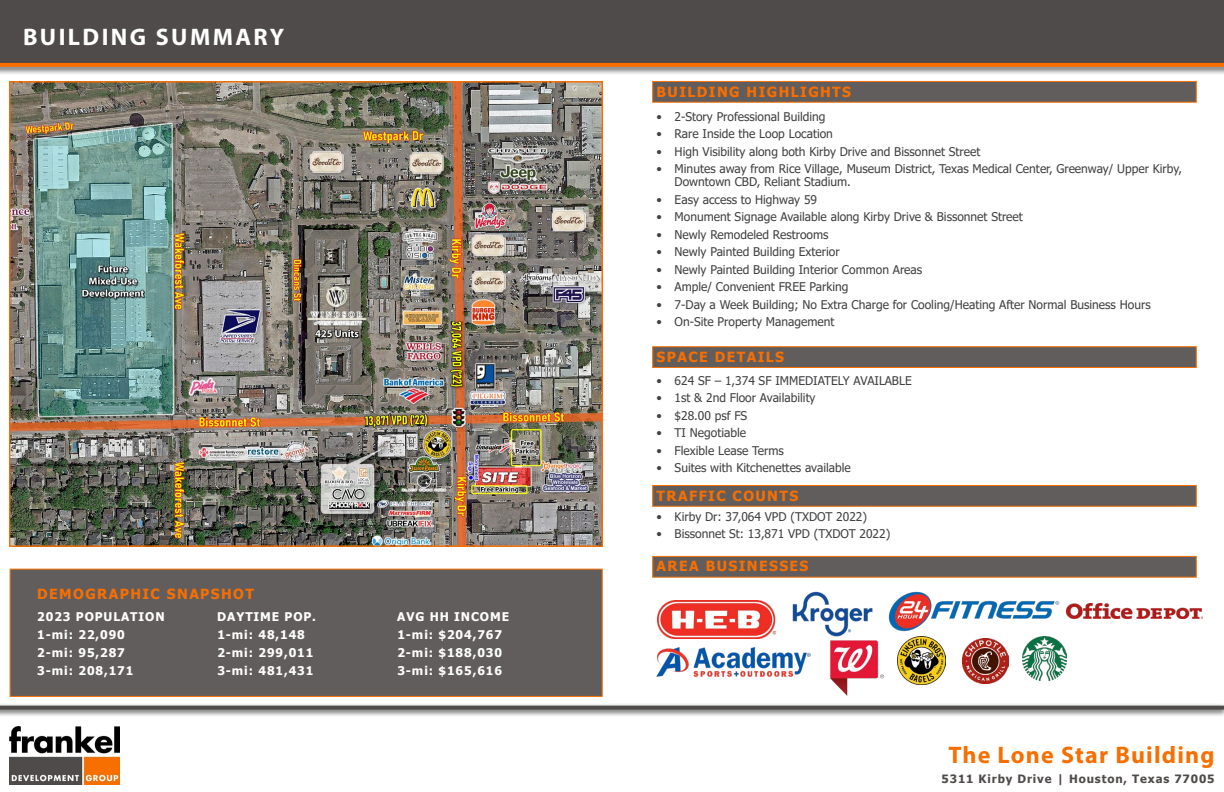
<style>
.page{position:relative;width:1224px;height:792px;background:#fff}
.page>*{position:absolute;margin:0;border:0;box-sizing:border-box;transform-origin:0 0}
.t1{font:700 24px "Myriad Pro";letter-spacing:.05em;color:#f76f01}
.t2{font:700 24px "Myriad Pro";letter-spacing:.1em;color:#fff}
.t3{font:700 14px "Tahoma";letter-spacing:.1em;color:#f76f01}
.t4{font:12px/13px "Tahoma";color:#414042}
.t5{font:700 12px "Tahoma";letter-spacing:.075em;color:#fff}
.t6{font:700 11.5px "Tahoma";letter-spacing:.075em;color:#4f4b4a}
</style>
<div class="page">
<div style="left:10px;top:569px;width:593px;height:128px;background:#615d5c;border:1px solid #f76f01"></div>
<img style="left:11px;top:83px;width:590px;height:462px">
<div style="left:0;top:703px;width:1224px;height:15px;background:#000;opacity:.75"></div>
<svg style="left:0;top:706px;width:1224px;height:4px;fill:#4f4b4a"></svg>
<img style="left:9px;top:726px;width:110px;height:58px">
<img style="left:658px;top:600px;width:118px;height:39px">
<img style="left:793px;top:591px;width:80px;height:46px">
<img style="left:889px;top:592px;width:170px;height:40px">
<img style="left:1067px;top:604px;width:136px;height:15px">
<img style="left:830px;top:640px;width:55px;height:56px">
<svg style="left:656px;top:647px;width:137px;height:30px"></svg>
<img style="left:656px;top:648px;width:155px;height:28px">
<img style="left:1022px;top:636px;width:45px;height:44px">
<img style="left:898px;top:636px;width:48px;height:48px">
<svg style="left:962px;top:638px;width:47px;height:30px"></svg>
<img style="left:963px;top:639px;width:45px;height:45px">
<div style="left:652px;top:81px;width:545px;height:22px;background:#615d5c;border:1px solid #f76f01"></div>
<div style="left:652px;top:346px;width:545px;height:22px;background:#615d5c;border:1px solid #f76f01"></div>
<div style="left:652px;top:485px;width:545px;height:22px;background:#615d5c;border:1px solid #f76f01"></div>
<div style="left:652px;top:556px;width:545px;height:22px;background:#615d5c;border:1px solid #f76f01"></div>
<div style="left:0;top:0;width:1224px;height:65px;background:#4f4b4a"></div>
<div style="left:0;top:60px;width:1224px;height:15px;background:#000;opacity:.75"></div>
<svg style="left:0;top:63px;width:1224px;height:4px;fill:#f76f01"></svg>
<h1 class="t2" style="left:23px;top:21px;width:263px">BUILDING SUMMARY</h1>
<p class="t3" style="left:37px;top:584px;width:218px">DEMOGRAPHIC SNAPSHOT</p>
<p class="t5" style="left:37px;top:609px;width:129px">2023 POPULATION</p>
<p class="t5" style="left:217px;top:609px;width:100px">DAYTIME POP.</p>
<p class="t5" style="left:397px;top:609px;width:113px">AVG HH INCOME</p>
<p class="t5" style="left:37px;top:627px;width:89px">1-mi: 22,090</p>
<p class="t5" style="left:217px;top:627px;width:89px">1-mi: 48,148</p>
<p class="t5" style="left:397px;top:627px;width:106px">1-mi: $204,767</p>
<p class="t5" style="left:37px;top:645px;width:89px">2-mi: 95,287</p>
<p class="t5" style="left:217px;top:645px;width:98px">2-mi: 299,011</p>
<p class="t5" style="left:397px;top:645px;width:106px">2-mi: $188,030</p>
<p class="t5" style="left:37px;top:663px;width:98px">3-mi: 208,171</p>
<p class="t5" style="left:217px;top:663px;width:98px">3-mi: 481,431</p>
<p class="t5" style="left:397px;top:663px;width:106px">3-mi: $165,616</p>
<p class="t3" style="left:657px;top:83px;width:196px">BUILDING HIGHLIGHTS</p>
<p class="t4" style="left:657px;top:111px;width:170px">• 2-Story Professional Building</p>
<p class="t4" style="left:657px;top:128px;width:178px">• Rare Inside the Loop Location</p>
<p class="t4" style="left:657px;top:146px;width:325px">• High Visibility along both Kirby Drive and Bissonnet Street</p>
<p class="t4" style="left:675px;top:163px;width:509px;text-indent:-18px">• Minutes away from Rice Village, Museum District, Texas Medical Center, Greenway/ Upper Kirby,<br>Downtown CBD, Reliant Stadium.</p>
<p class="t4" style="left:657px;top:194px;width:162px">• Easy access to Highway 59</p>
<p class="t4" style="left:657px;top:211px;width:368px">• Monument Signage Available along Kirby Drive &amp; Bissonnet Street</p>
<p class="t4" style="left:657px;top:229px;width:173px">• Newly Remodeled Restrooms</p>
<p class="t4" style="left:657px;top:246px;width:185px">• Newly Painted Building Exterior</p>
<p class="t4" style="left:657px;top:264px;width:267px">• Newly Painted Building Interior Common Areas</p>
<p class="t4" style="left:657px;top:281px;width:193px">• Ample/ Convenient FREE Parking</p>
<p class="t4" style="left:657px;top:299px;width:496px">• 7-Day a Week Building; No Extra Charge for Cooling/Heating After Normal Business Hours</p>
<p class="t4" style="left:657px;top:316px;width:179px">• On-Site Property Management</p>
<p class="t3" style="left:657px;top:347px;width:129px">SPACE DETAILS</p>
<p class="t4" style="left:657px;top:375px;width:257px">• 624 SF – 1,374 SF IMMEDIATELY AVAILABLE</p>
<p class="t4" style="left:657px;top:392px;width:160px">• 1st &amp; 2nd Floor Availability</p>
<p class="t4" style="left:657px;top:410px;width:92px">• $28.00 psf FS</p>
<p class="t4" style="left:657px;top:427px;width:91px">• TI Negotiable</p>
<p class="t4" style="left:657px;top:445px;width:129px">• Flexible Lease Terms</p>
<p class="t4" style="left:657px;top:462px;width:196px">• Suites with Kitchenettes available</p>
<p class="t4" style="left:657px;top:511px;width:212px">• Kirby Dr: 37,064 VPD (TXDOT 2022)</p>
<p class="t4" style="left:657px;top:528px;width:235px">• Bissonnet St: 13,871 VPD (TXDOT 2022)</p>
<p class="t3" style="left:657px;top:486px;width:143px">TRAFFIC COUNTS</p>
<p class="t3" style="left:657px;top:556px;width:153px">AREA BUSINESSES</p>
<h1 class="t1" style="left:948px;top:739px;width:268px">The Lone Star Building</h1>
<p class="t6" style="left:942px;top:771px;width:274px">5311 Kirby Drive | Houston, Texas 77005</p>
</div>
